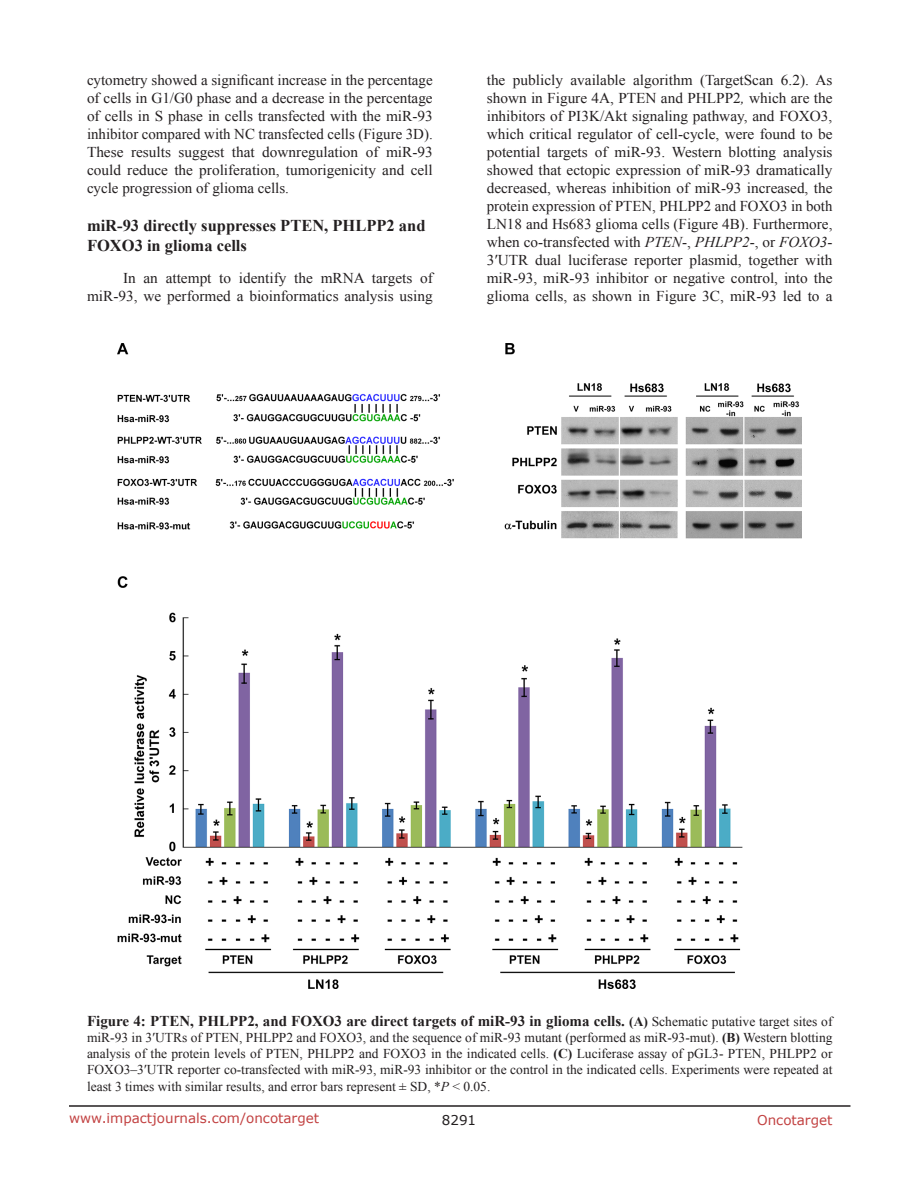
<style>
.page{position:relative;width:918px;height:1188px;background:#fff}
.page>*{position:absolute;margin:0;border:0;box-sizing:border-box;transform-origin:0 0}
.SubHeading{font:700 16.5px/19.8px "Times New Roman";color:#231f20}
.BodyText{font:15px/18px "Times New Roman";color:#231f20;text-align:justify}
.FigureText{font:700 15px "Times New Roman";color:#231f20}
.FigureText-2{font:13.5px/16.2px "Times New Roman";color:#231f20;text-align:justify}
.t1{font:13.5px "Verdana";color:#c24141}
.t2{font:13.5px "Verdana";color:#231f20}
.s1{font-style:italic}
.s2{font-size:13.5px}
.s3{font-weight:400;font-size:13.5px}
.s4{font-weight:700}
</style>
<div class="page">
<hr style="left:69px;top:1105px;width:781px;height:2px;background:#231f20">
<img style="left:118px;top:344px;width:684px;height:644px">
<p class="BodyText" style="left:87px;top:71px;width:347px">cytometry showed a significant increase in the percentage of cells in G1/G0 phase and a decrease in the percentage of cells in S phase in cells transfected with the miR-93 inhibitor compared with NC transfected cells (Figure 3D).<br>These results suggest that downregulation of miR-93 could reduce the proliferation, tumorigenicity and cell cycle progression of glioma cells.</p>
<p class="SubHeading" style="left:87px;top:215px;width:340px">miR-93 directly suppresses PTEN, PHLPP2 and<br>FOXO3 in glioma cells</p>
<p class="BodyText" style="left:87px;top:268px;width:347px;text-align:right">In an attempt to identify the mRNA targets of miR-93, we performed a bioinformatics analysis using</p>
<p class="BodyText" style="left:487px;top:71px;width:347px">the publicly available algorithm (TargetScan 6.2). As shown in Figure 4A, PTEN and PHLPP2<span class="s1">,</span> which are the inhibitors of PI3K/Akt signaling pathway, and FOXO3, which critical regulator of cell-cycle, were found to be potential targets of miR-93. Western blotting analysis showed that ectopic expression of miR-93 dramatically decreased, whereas inhibition of miR-93 increased, the protein expression of PTEN, PHLPP2 and FOXO3 in both LN18 and Hs683 glioma cells (Figure 4B). Furthermore, when co-transfected with <span class="s1">PTEN</span>-, <span class="s1">PHLPP2</span>-, or <span class="s1">FOXO3</span>- 3′UTR dual luciferase reporter plasmid, together with miR-93, miR-93 inhibitor or negative control, into the glioma cells, as shown in Figure 3C, miR-93 led to a</p>
<p class="FigureText" style="left:87px;top:1010px;width:747px">Figure 4: PTEN, PHLPP2, and FOXO3 are direct targets of miR-93 in glioma cells. <span class="s2">(A)</span> <span class="s3">Schematic putative target sites of</span></p>
<p class="FigureText-2" style="left:87px;top:1029px;width:747px">miR-93 in 3′UTRs of PTEN, PHLPP2 and FOXO3, and the sequence of miR-93 mutant (performed as miR-93-mut). <span class="s4">(B)</span> Western blotting analysis of the protein levels of PTEN, PHLPP2 and FOXO3 in the indicated cells. <span class="s4">(C)</span> Luciferase assay of pGL3- PTEN, PHLPP2 or FOXO3–3′UTR reporter co-transfected with miR-93, miR-93 inhibitor or the control in the indicated cells. Experiments were repeated at least 3 times with similar results, and error bars represent ± SD, *<span class="s1">P</span> &lt; 0.05.</p>
<p class="t1" style="left:69px;top:1109px;width:252px">www.impactjournals.com/oncotarget</p>
<p class="t2" style="left:442px;top:1111px;width:36px">8291</p>
<p class="t1" style="left:757px;top:1111px;width:77px">Oncotarget</p>
</div>
